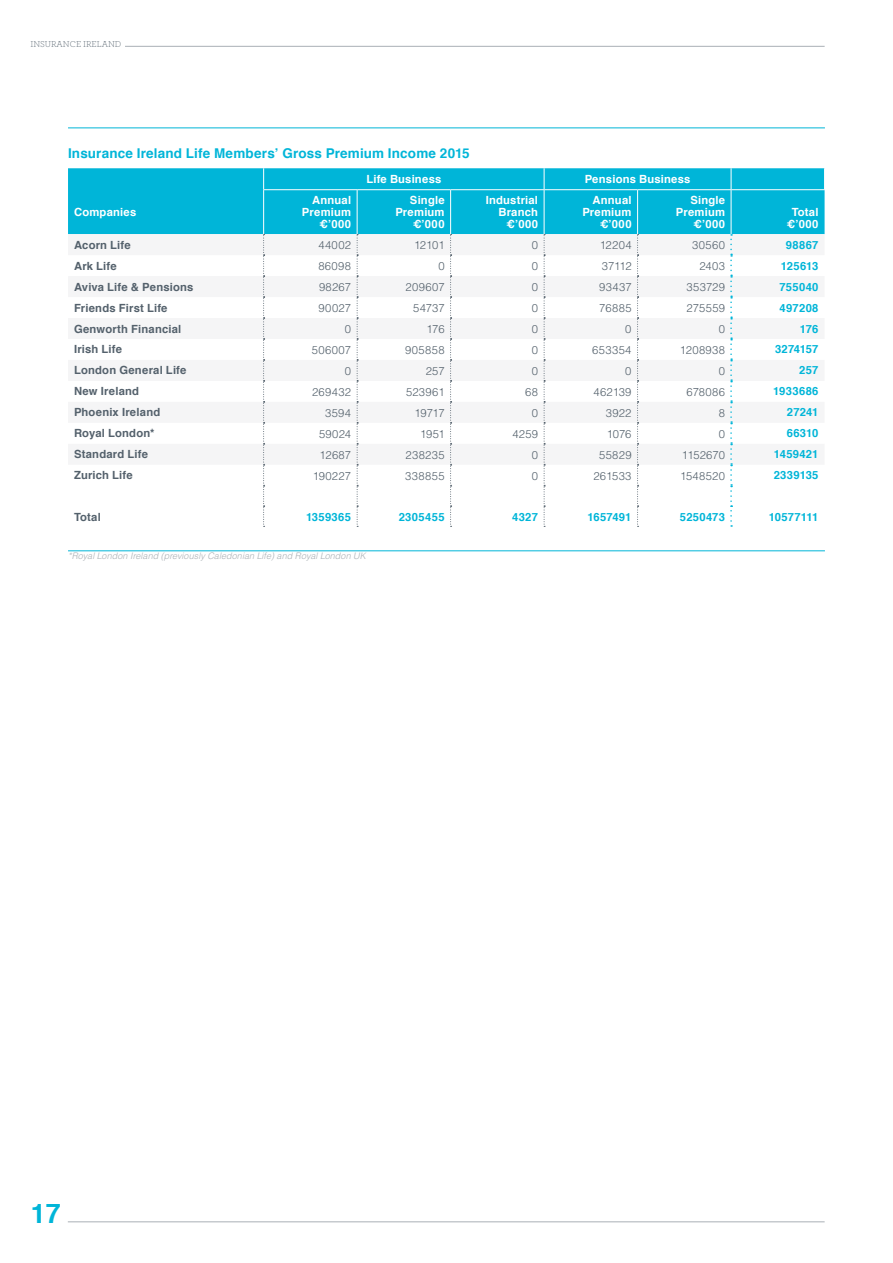
<style>
.page{position:relative;width:893px;height:1263px;background:#fff}
.page>*{position:absolute;margin:0;border:0;box-sizing:border-box;transform-origin:0 0}
.t1{font:700 27px "Helvetica";color:#00b5d8}
.t2{font:700 13.5px "Helvetica";letter-spacing:.01em;color:#00b5d8}
.t3{font:300 11.25px "Helvetica";letter-spacing:.025em;color:#54616c}
.t4{font:700 11.25px "Helvetica";letter-spacing:.015em;color:#54616c}
.t5{font:700 11.25px/12px "Helvetica";letter-spacing:.02em;color:#fff;text-align:right}
.t6{font:700 11.25px "Helvetica";letter-spacing:.025em;color:#00b5d8}
.t7{font:700 11.25px "Helvetica";color:#00b5d8}
.t8{font:300 11.25px "Helvetica";letter-spacing:.005em;color:#54616c}
.t9{font:italic 300 9px "Helvetica";letter-spacing:.01em;color:#a9b0b5}
.t10{font:300 9px "Archer";color:#54616c}
</style>
<div class="page">
<hr style="left:68px;top:1221px;width:757px;height:1px;background:#a9b0b5">
<hr style="left:125px;top:46px;width:700px;height:1px;background:#a9b0b5">
<hr style="left:68px;top:550px;width:757px;height:1px;background:#00b5d8">
<hr style="left:68px;top:127px;width:757px;height:1px;background:#00b5d8">
<div style="left:68px;top:168px;width:757px;height:66px;background:#00b5d8"></div>
<hr style="left:263px;top:190px;width:1px;height:44px;background:#fff">
<hr style="left:357px;top:190px;width:1px;height:44px;background:#fff">
<hr style="left:450px;top:190px;width:1px;height:44px;background:#fff">
<svg style="left:263px;top:168px;width:1px;height:21px"></svg>
<hr style="left:263px;top:189px;width:94px;height:1px;background:#fff">
<hr style="left:357px;top:189px;width:94px;height:1px;background:#fff">
<hr style="left:451px;top:189px;width:93px;height:1px;background:#fff">
<hr style="left:544px;top:190px;width:1px;height:44px;background:#fff">
<hr style="left:637px;top:190px;width:1px;height:44px;background:#fff">
<hr style="left:731px;top:190px;width:1px;height:44px;background:#fff">
<svg style="left:824px;top:168px;width:1px;height:21px"></svg>
<hr style="left:731px;top:189px;width:94px;height:1px;background:#fff">
<svg style="left:68px;top:234px;width:757px;height:293px"></svg>
<svg style="left:544px;top:168px;width:1px;height:21px"></svg>
<svg style="left:731px;top:168px;width:1px;height:21px"></svg>
<hr style="left:544px;top:189px;width:94px;height:1px;background:#fff">
<hr style="left:638px;top:189px;width:93px;height:1px;background:#fff">
<p class="t10" style="left:30px;top:38px;width:92px">INSURANCE IRELAND</p>
<p class="t2" style="left:68px;top:142px;width:403px">Insurance Ireland Life Members’ Gross Premium Income 2015</p>
<p class="t5" style="left:366px;top:173px;width:77px">Life Business</p>
<p class="t5" style="left:585px;top:173px;width:107px">Pensions Business</p>
<p class="t5" style="left:74px;top:206px;width:64px">Companies</p>
<p class="t5" style="left:302px;top:194px;width:51px">Annual<br>Premium €’000</p>
<p class="t5" style="left:395px;top:194px;width:51px">Single<br>Premium €’000</p>
<p class="t5" style="left:486px;top:194px;width:54px">Industrial<br>Branch €’000</p>
<p class="t5" style="left:582px;top:194px;width:51px">Annual<br>Premium €’000</p>
<p class="t5" style="left:676px;top:194px;width:51px">Single<br>Premium €’000</p>
<p class="t5" style="left:787px;top:206px;width:33px;text-align:center">Total €’000</p>
<p class="t4" style="left:74px;top:236px;width:58px">Acorn Life</p>
<p class="t3" style="left:318px;top:238px;width:34px">44002</p>
<p class="t3" style="left:414px;top:238px;width:32px">12101</p>
<p class="t3" style="left:532px;top:238px;width:8px">0</p>
<p class="t3" style="left:600px;top:238px;width:33px">12204</p>
<p class="t3" style="left:692px;top:238px;width:34px">30560</p>
<p class="t6" style="left:786px;top:236px;width:34px">98867</p>
<p class="t4" style="left:74px;top:257px;width:44px">Ark Life</p>
<p class="t3" style="left:318px;top:259px;width:34px">86098</p>
<p class="t3" style="left:438px;top:259px;width:8px">0</p>
<p class="t3" style="left:532px;top:259px;width:8px">0</p>
<p class="t3" style="left:602px;top:259px;width:31px">37112</p>
<p class="t3" style="left:699px;top:259px;width:27px">2403</p>
<p class="t6" style="left:781px;top:257px;width:39px">125613</p>
<p class="t4" style="left:74px;top:278px;width:121px">Aviva Life &amp; Pensions</p>
<p class="t3" style="left:319px;top:280px;width:34px">98267</p>
<p class="t3" style="left:405px;top:280px;width:41px">209607</p>
<p class="t3" style="left:532px;top:280px;width:8px">0</p>
<p class="t3" style="left:599px;top:280px;width:34px">93437</p>
<p class="t3" style="left:686px;top:280px;width:40px">353729</p>
<p class="t6" style="left:780px;top:278px;width:40px">755040</p>
<p class="t4" style="left:74px;top:298px;width:95px">Friends First Life</p>
<p class="t3" style="left:319px;top:301px;width:34px">90027</p>
<p class="t3" style="left:413px;top:301px;width:33px">54737</p>
<p class="t3" style="left:532px;top:301px;width:8px">0</p>
<p class="t3" style="left:599px;top:301px;width:34px">76885</p>
<p class="t3" style="left:687px;top:301px;width:40px">275559</p>
<p class="t6" style="left:779px;top:298px;width:41px">497208</p>
<p class="t4" style="left:74px;top:319px;width:109px">Genworth Financial</p>
<p class="t3" style="left:345px;top:322px;width:8px">0</p>
<p class="t3" style="left:426px;top:322px;width:20px">176</p>
<p class="t3" style="left:532px;top:322px;width:8px">0</p>
<p class="t3" style="left:625px;top:322px;width:8px">0</p>
<p class="t3" style="left:719px;top:322px;width:8px">0</p>
<p class="t6" style="left:800px;top:319px;width:20px">176</p>
<p class="t4" style="left:74px;top:340px;width:50px">Irish Life</p>
<p class="t3" style="left:312px;top:343px;width:41px">506007</p>
<p class="t3" style="left:405px;top:343px;width:41px">905858</p>
<p class="t3" style="left:532px;top:343px;width:8px">0</p>
<p class="t3" style="left:592px;top:343px;width:41px">653354</p>
<p class="t3" style="left:680px;top:343px;width:47px">1208938</p>
<p class="t7" style="left:775px;top:340px;width:45px">3274157</p>
<p class="t4" style="left:74px;top:361px;width:114px">London General Life</p>
<p class="t3" style="left:345px;top:364px;width:8px">0</p>
<p class="t3" style="left:426px;top:364px;width:20px">257</p>
<p class="t3" style="left:532px;top:364px;width:8px">0</p>
<p class="t3" style="left:625px;top:364px;width:8px">0</p>
<p class="t3" style="left:719px;top:364px;width:8px">0</p>
<p class="t6" style="left:799px;top:361px;width:21px">257</p>
<p class="t4" style="left:74px;top:382px;width:67px">New Ireland</p>
<p class="t3" style="left:312px;top:385px;width:41px">269432</p>
<p class="t3" style="left:406px;top:385px;width:40px">523961</p>
<p class="t3" style="left:525px;top:385px;width:14px">68</p>
<p class="t3" style="left:593px;top:385px;width:40px">462139</p>
<p class="t3" style="left:686px;top:385px;width:40px">678086</p>
<p class="t6" style="left:773px;top:382px;width:47px">1933686</p>
<p class="t4" style="left:74px;top:403px;width:88px">Phoenix Ireland</p>
<p class="t3" style="left:325px;top:406px;width:27px">3594</p>
<p class="t3" style="left:414px;top:406px;width:32px">19717</p>
<p class="t3" style="left:532px;top:406px;width:8px">0</p>
<p class="t3" style="left:606px;top:406px;width:27px">3922</p>
<p class="t3" style="left:719px;top:406px;width:8px">8</p>
<p class="t6" style="left:787px;top:403px;width:33px">27241</p>
<p class="t4" style="left:74px;top:424px;width:82px">Royal London*</p>
<p class="t3" style="left:319px;top:427px;width:34px">59024</p>
<p class="t3" style="left:420px;top:427px;width:26px">1951</p>
<p class="t3" style="left:513px;top:427px;width:27px">4259</p>
<p class="t3" style="left:607px;top:427px;width:26px">1076</p>
<p class="t3" style="left:719px;top:427px;width:8px">0</p>
<p class="t6" style="left:787px;top:424px;width:33px">66310</p>
<p class="t4" style="left:74px;top:445px;width:76px">Standard Life</p>
<p class="t3" style="left:320px;top:448px;width:33px">12687</p>
<p class="t3" style="left:406px;top:448px;width:40px">238235</p>
<p class="t3" style="left:532px;top:448px;width:8px">0</p>
<p class="t3" style="left:599px;top:448px;width:34px">55829</p>
<p class="t8" style="left:682px;top:448px;width:45px">1152670</p>
<p class="t6" style="left:774px;top:445px;width:46px">1459421</p>
<p class="t4" style="left:74px;top:466px;width:60px">Zurich Life</p>
<p class="t3" style="left:313px;top:469px;width:40px">190227</p>
<p class="t3" style="left:405px;top:469px;width:41px">338855</p>
<p class="t3" style="left:532px;top:469px;width:8px">0</p>
<p class="t3" style="left:593px;top:469px;width:40px">261533</p>
<p class="t3" style="left:680px;top:469px;width:47px">1548520</p>
<p class="t6" style="left:774px;top:466px;width:46px">2339135</p>
<p class="t4" style="left:74px;top:508px;width:28px">Total</p>
<p class="t6" style="left:306px;top:508px;width:47px">1359365</p>
<p class="t6" style="left:399px;top:508px;width:47px">2305455</p>
<p class="t6" style="left:512px;top:508px;width:27px">4327</p>
<p class="t6" style="left:587px;top:508px;width:46px">1657491</p>
<p class="t6" style="left:680px;top:508px;width:47px">5250473</p>
<p class="t6" style="left:769px;top:508px;width:51px">10577111</p>
<p class="t9" style="left:68px;top:550px;width:299px">*Royal London Ireland (previously Caledonian Life) and Royal London UK</p>
<h1 class="t1" style="left:31px;top:1191px;width:32px">17</h1>
</div>
